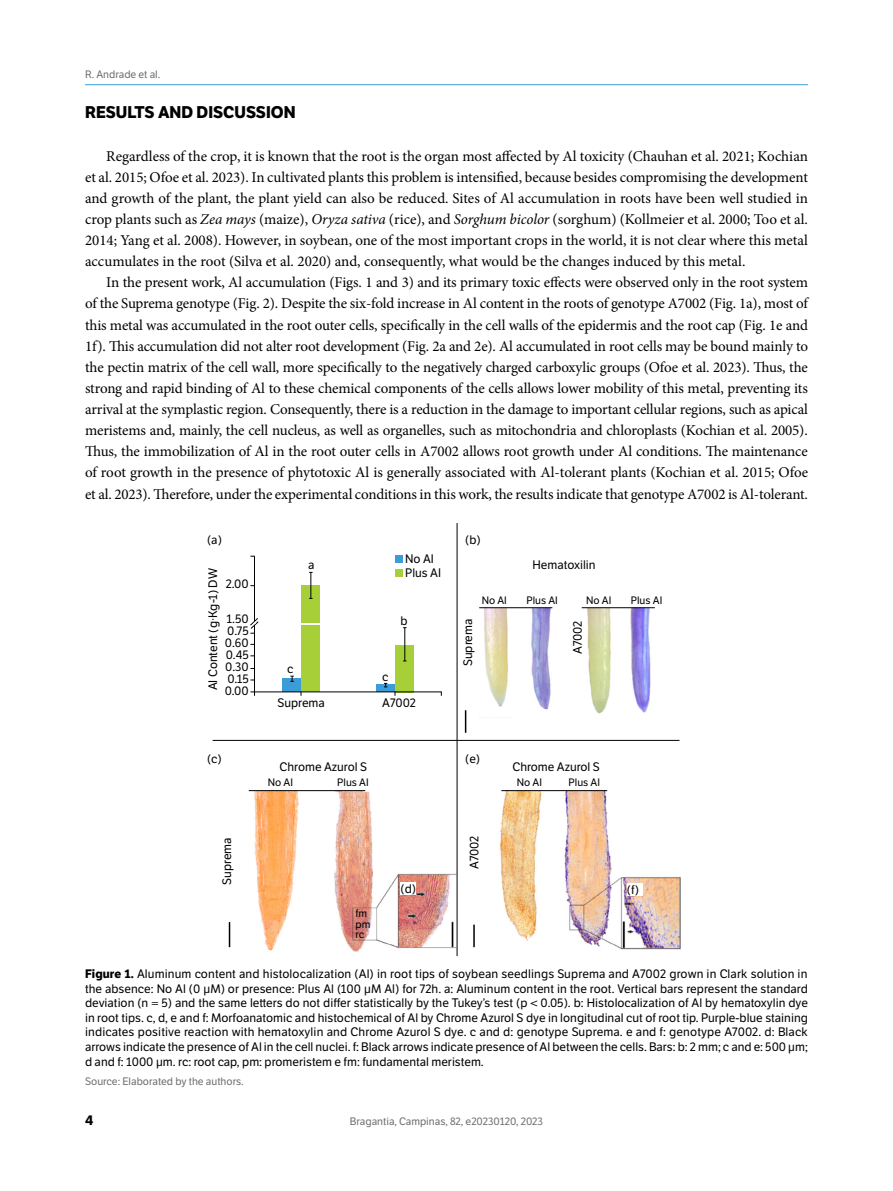
<style>
.page{position:relative;width:893px;height:1191px;background:#fff}
.page>*{position:absolute;margin:0;border:0;box-sizing:border-box;transform-origin:0 0}
.t1{font:700 16.5px "LFT Etica";color:#000}
.t2{font:15px/21.1px "Minion Pro";letter-spacing:-.01em;color:#000;text-align:justify}
.t3{font:700 13.5px "LFT Etica";color:#000}
.t4{font:12px/12px "LFT Etica";color:#000;text-align:justify}
.t5{font:10.5px "LFT Etica";color:#6d6e71}
.t6{font:10.5px/10.5px "LFT Etica";color:#000}
.s1{font-style:italic}
.s2{font-style:inherit}
.s3{font-weight:700}
</style>
<div class="page">
<hr style="left:85px;top:84px;width:723px;height:1px;background:#3c9cd7">
<img style="left:214px;top:523px;width:467px;height:434px">
<div style="left:282px;top:678px;width:19px;height:14px;background:#3c9cd7"></div>
<div style="left:376px;top:684px;width:19px;height:8px;background:#3c9cd7"></div>
<div style="left:301px;top:625px;width:19px;height:67px;background:#a6cf38"></div>
<div style="left:301px;top:585px;width:19px;height:37px;background:#a6cf38"></div>
<div style="left:395px;top:644px;width:19px;height:48px;background:#a6cf38"></div>
<hr style="left:254px;top:556px;width:1px;height:140px;background:#000">
<hr style="left:250px;top:691px;width:191px;height:1px;background:#000">
<svg style="left:290px;top:676px;width:4px;height:6px"></svg>
<svg style="left:309px;top:572px;width:4px;height:27px"></svg>
<hr style="left:404px;top:627px;width:1px;height:34px;background:#000">
<div style="left:401px;top:882px;width:15px;height:12px;background:#fff"></div>
<div style="left:627px;top:883px;width:15px;height:13px;background:#fff"></div>
<svg style="left:249px;top:617px;width:10px;height:17px"></svg>
<div style="left:395px;top:555px;width:8px;height:8px;background:#3c9cd7"></div>
<div style="left:395px;top:569px;width:8px;height:8px;background:#a6cf38"></div>
<hr style="left:582px;top:607px;width:73px;height:1px;background:#000">
<hr style="left:479px;top:607px;width:73px;height:1px;background:#000">
<hr style="left:213px;top:740px;width:466px;height:1px;background:#000">
<hr style="left:457px;top:523px;width:1px;height:433px;background:#000">
<hr style="left:249px;top:790px;width:116px;height:1px;background:#000">
<hr style="left:501px;top:790px;width:106px;height:1px;background:#000">
<svg style="left:465px;top:710px;width:1px;height:23px"></svg>
<hr style="left:473px;top:924px;width:2px;height:23px;background:#000">
<svg style="left:229px;top:922px;width:1px;height:25px"></svg>
<p class="t5" style="left:85px;top:68px;width:77px">R. Andrade et al.</p>
<p class="t1" style="left:85px;top:102px;width:212px">RESULTS AND DISCUSSION</p>
<p class="t2" style="left:85px;top:145px;width:724px;text-indent:21px">Regardless of the crop, it is known that the root is the organ most affected by Al toxicity (Chauhan et al. 2021; Kochian et al. 2015; Ofoe et al. 2023). In cultivated plants this problem is intensified, because besides compromising the development and growth of the plant, the plant yield can also be reduced. Sites of Al accumulation in roots have been well studied in crop plants such as <span class="s1">Zea mays</span> (maize), <span class="s1">Oryza sativa</span> (rice), and <span class="s1">Sorghum bicolor</span> (sorghum) (Kollmeier et al. 2000; Too et al.<br>2014; Yang et al. 2008). However, in soybean, one of the most important crops in the world, it is not clear where this metal accumulates in the root (Silva et al. 2020) and, consequently, what would be the changes induced by this metal.</p>
<p class="t2" style="left:85px;top:272px;width:725px;text-indent:21px">In the present work, Al accumulation (Figs. 1 and 3) and its primary toxic effects were observed only in the root system of the Suprema genotype (Fig. 2). Despite the six-fold increase in Al content in the roots of genotype A7002 (Fig. 1a), most of this metal was accumulated in the root outer cells, specifically in the cell walls of the epidermis and the root cap (Fig. 1e and 1f). This accumulation did not alter root development (Fig. 2a and 2e). Al accumulated in root cells may be bound mainly to the pectin matrix of the cell wall, more specifically to the negatively charged carboxylic groups (Ofoe et al. 2023). Thus, the strong and rapid binding of Al to these chemical components of the cells allows lower mobility of this metal, preventing its arrival at the symplastic region. Consequently, there is a reduction in the damage to important cellular regions, such as apical meristems and, mainly, the cell nucleus, as well as organelles, such as mitochondria and chloroplasts (Kochian et al. 2005).<br>Thus, the immobilization of Al in the root outer cells in A7002 allows root growth under Al conditions. The maintenance of root growth in the presence of phytotoxic Al is generally associated with Al-tolerant plants (Kochian et al. 2015; Ofoe et al. 2023). Therefore, under the experimental conditions in this work, the results indicate that genotype A7002 is Al-tolerant.</p>
<p class="t4" style="left:207px;top:534px;width:16px">(a)</p>
<p class="t4" style="left:465px;top:534px;width:17px">(b)</p>
<p class="t4" style="left:207px;top:690px;width:124px;rotate:-90deg">AI Content (g<span class="s2">·</span>Kg-1) DW</p>
<p class="t4" style="left:226px;top:578px;width:24px">2.00</p>
<p class="t4" style="left:225px;top:613px;width:25px">1.50<br>0.75<br>0.60<br>0.45<br>0.30<br>0.15<br>0.00</p>
<p class="t4" style="left:207px;top:753px;width:16px">(c)</p>
<p class="t4" style="left:221px;top:884px;width:49px;rotate:-90deg">Suprema</p>
<p class="t4" style="left:308px;top:559px;width:8px">a</p>
<p class="t4" style="left:287px;top:663px;width:8px">c</p>
<p class="t4" style="left:278px;top:696px;width:49px">Suprema</p>
<p class="t4" style="left:405px;top:552px;width:37px;line-height:14.4px">No AI<br>Plus AI</p>
<p class="t4" style="left:400px;top:615px;width:9px">b</p>
<p class="t4" style="left:382px;top:671px;width:8px">c</p>
<p class="t4" style="left:382px;top:696px;width:35px">A7002</p>
<p class="t6" style="left:482px;top:595px;width:27px">No AI</p>
<p class="t4" style="left:462px;top:666px;width:49px;rotate:-90deg">Suprema</p>
<p class="t4" style="left:532px;top:559px;width:65px">Hematoxilin</p>
<p class="t6" style="left:526px;top:595px;width:33px">Plus AI</p>
<p class="t6" style="left:586px;top:595px;width:27px">No AI</p>
<p class="t4" style="left:572px;top:654px;width:35px;rotate:-90deg">A7002</p>
<p class="t4" style="left:465px;top:753px;width:16px">(e)</p>
<p class="t4" style="left:280px;top:761px;width:89px">Chrome Azurol S</p>
<p class="t4" style="left:512px;top:761px;width:89px">Chrome Azurol S</p>
<p class="t6" style="left:268px;top:777px;width:27px">No AI</p>
<p class="t6" style="left:517px;top:777px;width:27px">No AI</p>
<p class="t6" style="left:337px;top:777px;width:33px">Plus AI</p>
<p class="t4" style="left:469px;top:869px;width:35px;rotate:-90deg">A7002</p>
<p class="t6" style="left:568px;top:777px;width:33px">Plus AI</p>
<p class="t6" style="left:631px;top:595px;width:33px">Plus AI</p>
<p class="t6" style="left:355px;top:908px;width:16px">fm pm rc</p>
<p class="t4" style="left:401px;top:883px;width:17px">(d)</p>
<p class="t4" style="left:627px;top:884px;width:14px">(f)</p>
<p class="t4" style="left:85px;top:967px;width:724px;line-height:14.5px"><span class="s3">Figure 1.</span> Aluminum content and histolocalization (Al) in root tips of soybean seedlings Suprema and A7002 grown in Clark solution in the absence: No Al (0 µM) or presence: Plus Al (100 µM Al) for 72h. a: Aluminum content in the root. Vertical bars represent the standard deviation (n = 5) and the same letters do not differ statistically by the Tukey’s test (p &lt; 0.05). b: Histolocalization of Al by hematoxylin dye in root tips. c, d, e and f: Morfoanatomic and histochemical of Al by Chrome Azurol S dye in longitudinal cut of root tip. Purple-blue staining indicates positive reaction with hematoxylin and Chrome Azurol S dye. c and d: genotype Suprema. e and f: genotype A7002. d: Black arrows indicate the presence of Al in the cell nuclei. f: Black arrows indicate presence of Al between the cells. Bars: b: 2 mm; c and e: 500 μm; d and f: 1000 μm. rc: root cap, pm: promeristem e fm: fundamental meristem.</p>
<p class="t5" style="left:85px;top:1074px;width:160px">Source: Elaborated by the authors.</p>
<p class="t3" style="left:85px;top:1112px;width:10px">4</p>
<p class="t5" style="left:350px;top:1115px;width:195px">Bragantia, Campinas, 82, e20230120, 2023</p>
</div>
